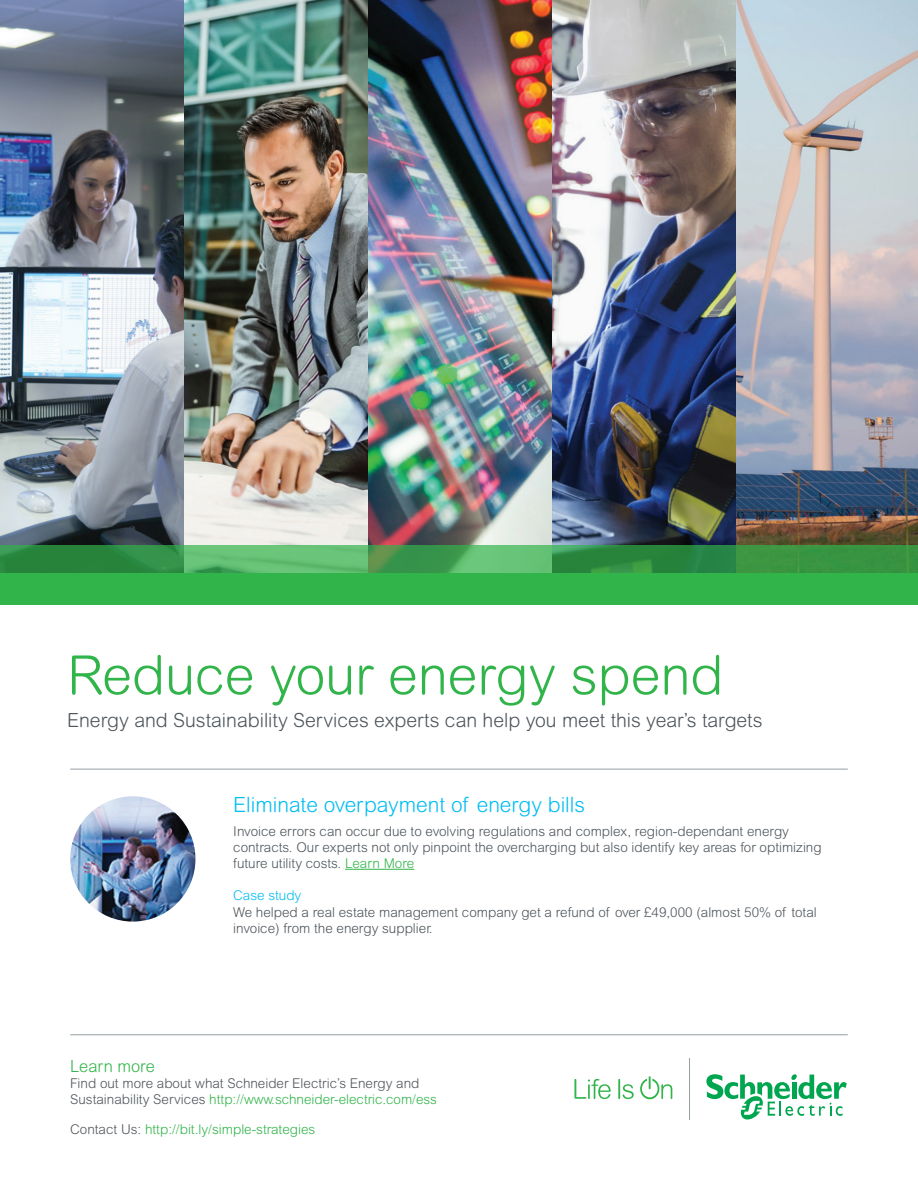
<style>
.page{position:relative;width:918px;height:1188px;background:#fff}
.page>*{position:absolute;margin:0;border:0;box-sizing:border-box;transform-origin:0 0}
.t1{font:300 54px "Arial Rounded MT Std";color:#31b44a}
.t2{font:300 21px "Arial Rounded MT Std";color:#01bdf2}
.t3{font:300 19.5px "Arial Rounded MT Std";color:#4d545a}
.t4{font:300 16.5px "Arial Rounded MT Std";color:#31b44a}
.t5{font:300 13.5px/16.2px "Arial Rounded MT Std";color:#4d545a}
.t6{font:300 13.5px "Arial Rounded MT Std";color:#31b44a}
.t7{font:300 13.5px "Arial Rounded MT Std";color:#01bdf2}
.s1{color:#31b44a}
.s2{color:#4d545a}
</style>
<div class="page">
<hr style="left:345px;top:869px;width:69px;height:1px;background:#31b44a">
<hr style="left:70px;top:1034px;width:778px;height:1px;background:#959ea4">
<svg style="left:574px;top:1079px;width:37px;height:20px"></svg>
<svg style="left:618px;top:1079px;width:16px;height:20px"></svg>
<svg style="left:640px;top:1076px;width:32px;height:23px"></svg>
<svg style="left:706px;top:1074px;width:141px;height:46px"></svg>
<hr style="left:689px;top:1059px;width:1px;height:61px;background:#959ea4">
<img style="left:0;top:0;width:918px;height:545px">
<svg style="left:0;top:545px;width:918px;height:28px"></svg>
<div style="left:0;top:573px;width:918px;height:32px;background:#31b44a"></div>
<hr style="left:70px;top:769px;width:778px;height:1px;background:#959ea4">
<img style="left:70px;top:796px;width:125px;height:126px;border-radius:63px">
<h1 class="t1" style="left:67px;top:644px;width:658px">Reduce your energy spend</h1>
<h3 class="t3" style="left:67px;top:709px;width:697px">Energy and Sustainability Services experts can help you meet this year’s targets</h3>
<h2 class="t2" style="left:233px;top:792px;width:353px">Eliminate overpayment of energy bills</h2>
<p class="t5" style="left:233px;top:823px;width:590px">Invoice errors can occur due to evolving regulations and complex, region-dependant energy contracts. Our experts not only pinpoint the overcharging but also identify key areas for optimizing future utility costs. <span class="s1">Learn More</span></p>
<p class="t7" style="left:233px;top:888px;width:70px">Case study</p>
<p class="t5" style="left:233px;top:904px;width:585px">We helped a real estate management company get a refund of over £49,000 (almost 50% of total invoice) from the energy supplier.</p>
<p class="t4" style="left:70px;top:1057px;width:86px">Learn more</p>
<p class="t5" style="left:70px;top:1075px;width:368px">Find out more about what Schneider Electric’s Energy and<br>Sustainability Services <span class="s1">http://www.schneider-electric.com/ess</span></p>
<p class="t6" style="left:70px;top:1122px;width:247px"><span class="s2">Contact Us:</span> http://bit.ly/simple-strategies</p>
</div>
